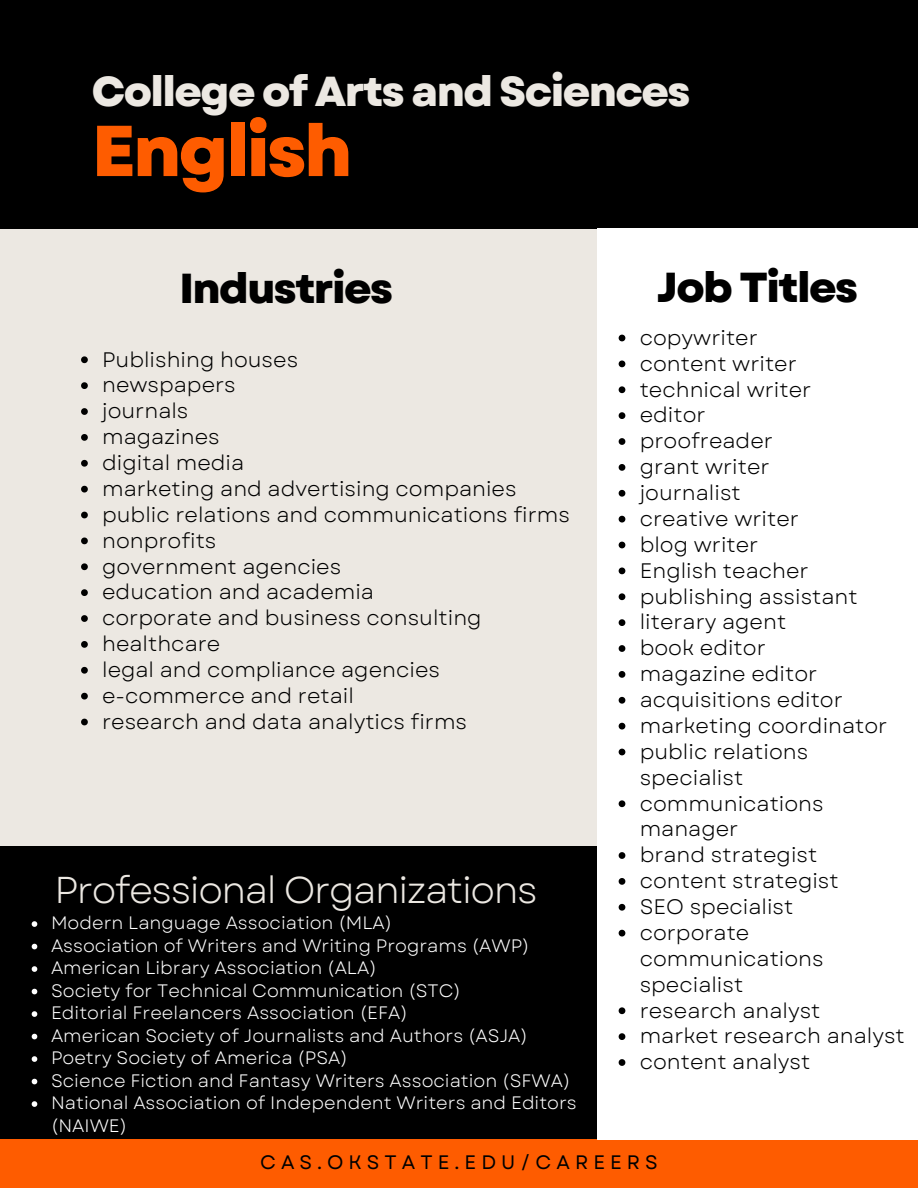
<style>
.page{position:relative;width:918px;height:1188px;background:#ece8e2}
.page>*{position:absolute;margin:0;border:0;box-sizing:border-box;transform-origin:0 0}
.t1{font:800 71.85px "Garet";letter-spacing:-.04em;color:#fe5c00}
.t2{font:800 41.85px "Garet";letter-spacing:-.04em;color:#ece8e2}
.t3{font:800 41.85px "Garet";letter-spacing:-.04em;color:#000}
.t4{font:37.35px "Garet";letter-spacing:-.04em;color:#ece8e2}
.t5{font:22.5px "Garet";letter-spacing:-.04em;color:#ece8e2}
.t6{font:21px/25.8px "Garet";color:#000}
.t7{font:19.5px "Garet";letter-spacing:.26em;color:#000}
.t8{font:18px/22.5px "Garet";color:#fff}
</style>
<div class="page">
<div style="left:0;top:0;width:918px;height:228px;background:#000"></div>
<div style="left:0;top:846px;width:597px;height:342px;background:#000"></div>
<div style="left:0;top:1139px;width:918px;height:49px;background:#fe5c00"></div>
<div style="left:597px;top:228px;width:321px;height:911px;background:#fff"></div>
<svg style="left:32px;top:921px;width:5px;height:6px"></svg>
<svg style="left:32px;top:944px;width:5px;height:5px"></svg>
<svg style="left:32px;top:966px;width:5px;height:6px"></svg>
<svg style="left:32px;top:989px;width:5px;height:5px"></svg>
<svg style="left:32px;top:1011px;width:5px;height:6px"></svg>
<svg style="left:32px;top:1034px;width:5px;height:5px"></svg>
<svg style="left:32px;top:1056px;width:5px;height:6px"></svg>
<svg style="left:32px;top:1079px;width:5px;height:5px"></svg>
<svg style="left:32px;top:1101px;width:5px;height:6px"></svg>
<svg style="left:619px;top:335px;width:6px;height:6px"></svg>
<svg style="left:619px;top:361px;width:6px;height:6px"></svg>
<svg style="left:619px;top:386px;width:6px;height:7px"></svg>
<svg style="left:619px;top:412px;width:6px;height:7px"></svg>
<svg style="left:619px;top:438px;width:6px;height:7px"></svg>
<svg style="left:619px;top:464px;width:6px;height:7px"></svg>
<svg style="left:619px;top:490px;width:6px;height:7px"></svg>
<svg style="left:619px;top:516px;width:6px;height:7px"></svg>
<svg style="left:619px;top:542px;width:6px;height:6px"></svg>
<svg style="left:619px;top:568px;width:6px;height:6px"></svg>
<svg style="left:619px;top:593px;width:6px;height:7px"></svg>
<svg style="left:619px;top:619px;width:6px;height:7px"></svg>
<svg style="left:619px;top:645px;width:6px;height:7px"></svg>
<svg style="left:619px;top:671px;width:6px;height:7px"></svg>
<svg style="left:619px;top:697px;width:6px;height:7px"></svg>
<svg style="left:619px;top:723px;width:6px;height:7px"></svg>
<svg style="left:619px;top:749px;width:6px;height:6px"></svg>
<svg style="left:619px;top:800px;width:6px;height:7px"></svg>
<svg style="left:619px;top:852px;width:6px;height:7px"></svg>
<svg style="left:619px;top:878px;width:6px;height:7px"></svg>
<svg style="left:619px;top:904px;width:6px;height:7px"></svg>
<svg style="left:619px;top:930px;width:6px;height:7px"></svg>
<svg style="left:619px;top:1007px;width:6px;height:7px"></svg>
<svg style="left:619px;top:1033px;width:6px;height:7px"></svg>
<svg style="left:619px;top:1059px;width:6px;height:7px"></svg>
<svg style="left:81px;top:356px;width:7px;height:7px"></svg>
<svg style="left:81px;top:382px;width:7px;height:7px"></svg>
<svg style="left:81px;top:408px;width:7px;height:7px"></svg>
<svg style="left:81px;top:434px;width:7px;height:7px"></svg>
<svg style="left:81px;top:460px;width:7px;height:7px"></svg>
<svg style="left:81px;top:486px;width:7px;height:7px"></svg>
<svg style="left:81px;top:512px;width:7px;height:6px"></svg>
<svg style="left:81px;top:538px;width:7px;height:6px"></svg>
<svg style="left:81px;top:563px;width:7px;height:7px"></svg>
<svg style="left:81px;top:589px;width:7px;height:7px"></svg>
<svg style="left:81px;top:615px;width:7px;height:7px"></svg>
<svg style="left:81px;top:641px;width:7px;height:7px"></svg>
<svg style="left:81px;top:667px;width:7px;height:7px"></svg>
<svg style="left:81px;top:693px;width:7px;height:7px"></svg>
<svg style="left:81px;top:719px;width:7px;height:6px"></svg>
<p class="t2" style="left:92px;top:61px;width:600px">College of Arts and Sciences</p>
<p class="t1" style="left:92px;top:99px;width:262px">English</p>
<h2 class="t3" style="left:180px;top:258px;width:215px">Industries</h2>
<h1 class="t3" style="left:657px;top:258px;width:203px">Job Titles</h1>
<p class="t6" style="left:102px;top:346px;width:198px">Publishing houses</p>
<p class="t6" style="left:102px;top:372px;width:135px">newspapers</p>
<p class="t6" style="left:102px;top:398px;width:88px">journals</p>
<h3 class="t6" style="left:102px;top:424px;width:119px">magazines</h3>
<h4 class="t6" style="left:102px;top:450px;width:144px">digital media</h4>
<p class="t6" style="left:102px;top:476px;width:416px">marketing and advertising companies</p>
<p class="t6" style="left:102px;top:502px;width:469px">public relations and communications firms</p>
<p class="t6" style="left:102px;top:528px;width:116px">nonprofits</p>
<p class="t6" style="left:102px;top:553px;width:241px">government agencies</p>
<p class="t6" style="left:102px;top:579px;width:273px">education and academia</p>
<p class="t6" style="left:102px;top:605px;width:381px">corporate and business consulting</p>
<p class="t6" style="left:102px;top:631px;width:120px">healthcare</p>
<p class="t6" style="left:102px;top:657px;width:339px">legal and compliance agencies</p>
<p class="t6" style="left:102px;top:683px;width:253px">e-commerce and retail</p>
<h5 class="t6" style="left:102px;top:709px;width:367px">research and data analytics firms</h5>
<p class="t4" style="left:54px;top:864px;width:485px">Professional Organizations</p>
<p class="t8" style="left:51px;top:912px;width:343px">Modern Language Association (MLA)</p>
<p class="t8" style="left:51px;top:934px;width:480px">Association of Writers and Writing Programs (AWP)</p>
<p class="t8" style="left:51px;top:957px;width:327px">American Library Association (ALA)</p>
<p class="t8" style="left:51px;top:979px;width:411px">Society for Technical Communication (STC)</p>
<p class="t8" style="left:51px;top:1002px;width:358px">Editorial Freelancers Association (EFA)</p>
<p class="t8" style="left:51px;top:1024px;width:478px">American Society of Journalists and Authors (ASJA)</p>
<p class="t8" style="left:51px;top:1047px;width:298px">Poetry Society of America (PSA)</p>
<p class="t8" style="left:51px;top:1069px;width:521px">Science Fiction and Fantasy Writers Association (SFWA)</p>
<p class="t8" style="left:51px;top:1092px;width:527px">National Association of Independent Writers and Editors (NAIWE)</p>
<h2 class="t5" style="left:66px;top:952px;width:76px">Where</h2>
<p class="t6" style="left:640px;top:325px;width:120px">copywriter</p>
<p class="t6" style="left:640px;top:350px;width:159px">content writer</p>
<p class="t6" style="left:640px;top:376px;width:173px">technical writer</p>
<p class="t6" style="left:640px;top:402px;width:67px">editor</p>
<p class="t6" style="left:640px;top:428px;width:135px">proofreader</p>
<p class="t6" style="left:640px;top:454px;width:131px">grant writer</p>
<p class="t6" style="left:640px;top:480px;width:103px">journalist</p>
<p class="t6" style="left:640px;top:506px;width:161px">creative writer</p>
<p class="t6" style="left:640px;top:532px;width:120px">blog writer</p>
<p class="t6" style="left:640px;top:557px;width:170px">English teacher</p>
<p class="t6" style="left:640px;top:583px;width:220px">publishing assistant</p>
<p class="t6" style="left:640px;top:609px;width:148px">literary agent</p>
<h2 class="t6" style="left:640px;top:635px;width:128px">book editor</h2>
<p class="t6" style="left:640px;top:661px;width:179px">magazine editor</p>
<p class="t6" style="left:640px;top:687px;width:205px">acquisitions editor</p>
<p class="t6" style="left:640px;top:713px;width:249px">marketing coordinator</p>
<p class="t6" style="left:640px;top:739px;width:170px">public relations specialist</p>
<p class="t6" style="left:640px;top:790px;width:186px">communications manager</p>
<p class="t6" style="left:640px;top:842px;width:179px">brand strategist</p>
<p class="t6" style="left:640px;top:868px;width:201px">content strategist</p>
<p class="t6" style="left:640px;top:894px;width:155px">SEO specialist</p>
<p class="t6" style="left:640px;top:920px;width:186px">corporate communications specialist</p>
<p class="t6" style="left:640px;top:997px;width:182px">research analyst</p>
<p class="t6" style="left:640px;top:1023px;width:267px">market research analyst</p>
<p class="t6" style="left:640px;top:1049px;width:172px">content analyst</p>
<p class="t7" style="left:260px;top:1148px;width:399px">CAS.OKSTATE.EDU/CAREERS</p>
</div>
